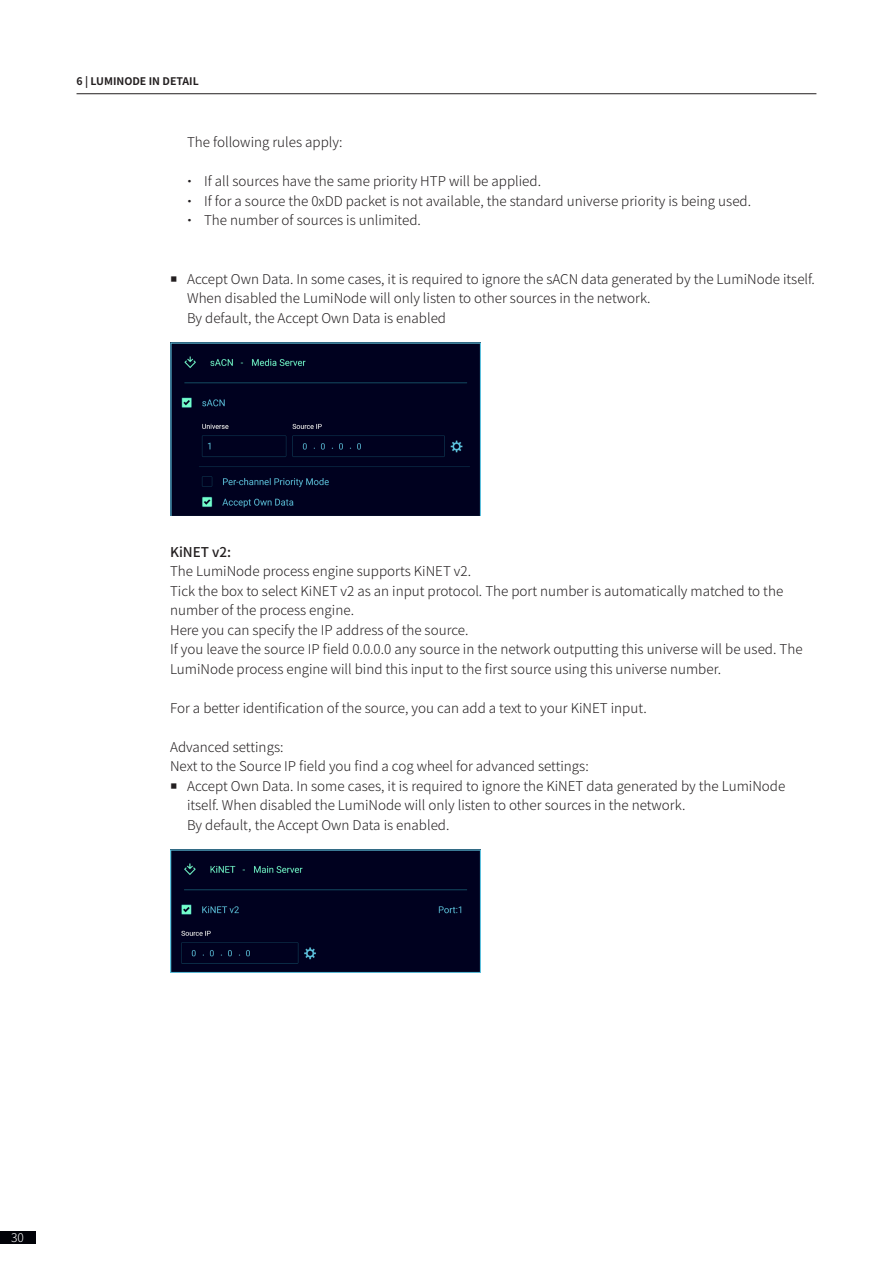
<style>
.page{position:relative;width:893px;height:1263px;background:#fff}
.page>*{position:absolute;margin:0;border:0;box-sizing:border-box;transform-origin:0 0}
.Chapter_Body{font:300 13.5px/19.5px "Noto Sans JP";color:#231f20}
.List_Level_1{font:300 13.5px "Noto Sans JP";color:#231f20}
.Chapter_Body-2{font:500 13.5px "Noto Sans JP";color:#231f20}
.t1{font:300 12px "Noto Sans JP";color:#fff}
.t2{font:700 10.5px "Noto Sans JP";color:#231f20}
</style>
<div class="page">
<img style="left:170px;top:342px;width:310px;height:174px">
<img style="left:170px;top:849px;width:310px;height:124px">
<hr style="left:77px;top:93px;width:739px;height:1px;background:#231f20">
<div style="left:0;top:1231px;width:35px;height:13px;background:#010208"></div>
<p class="t2" style="left:77px;top:75px;width:124px">6 | LUMINODE IN DETAIL</p>
<p class="List_Level_1" style="left:187px;top:135px;width:157px">The following rules apply:</p>
<p class="Chapter_Body" style="left:204px;top:172px;width:338px">If all sources have the same priority HTP will be applied.</p>
<p class="Chapter_Body" style="left:204px;top:191px;width:548px">If for a source the 0xDD packet is not available, the standard universe priority is being used.</p>
<p class="Chapter_Body" style="left:204px;top:211px;width:218px">The number of sources is unlimited.</p>
<p class="Chapter_Body" style="left:187px;top:269px;width:629px">Accept Own Data. In some cases, it is required to ignore the sACN data generated by the LumiNode itself.<br>When disabled the LumiNode will only listen to other sources in the network.</p>
<p class="List_Level_1" style="left:187px;top:310px;width:260px">By default, the Accept Own Data is enabled</p>
<p class="Chapter_Body-2" style="left:170px;top:544px;width:63px">KiNET v2:</p>
<p class="Chapter_Body" style="left:170px;top:562px;width:302px">The LumiNode process engine supports KiNET v2.</p>
<p class="Chapter_Body" style="left:170px;top:581px;width:615px">Tick the box to select KiNET v2 as an input protocol. The port number is automatically matched to the number of the process engine.</p>
<p class="Chapter_Body" style="left:170px;top:620px;width:300px">Here you can specify the IP address of the source.</p>
<p class="Chapter_Body" style="left:170px;top:640px;width:634px">If you leave the source IP field 0.0.0.0 any source in the network outputting this universe will be used. The<br>LumiNode process engine will bind this input to the first source using this universe number.</p>
<p class="Chapter_Body" style="left:170px;top:698px;width:478px">For a better identification of the source, you can add a text to your KiNET input.</p>
<p class="Chapter_Body" style="left:170px;top:737px;width:115px">Advanced settings:</p>
<p class="Chapter_Body" style="left:170px;top:757px;width:420px">Next to the Source IP field you find a cog wheel for advanced settings:</p>
<p class="Chapter_Body" style="left:187px;top:776px;width:600px">Accept Own Data. In some cases, it is required to ignore the KiNET data generated by the LumiNode itself. When disabled the LumiNode will only listen to other sources in the network.</p>
<p class="List_Level_1" style="left:187px;top:817px;width:264px">By default, the Accept Own Data is enabled.</p>
<p class="t1" style="left:11px;top:1231px;width:14px">30</p>
</div>
